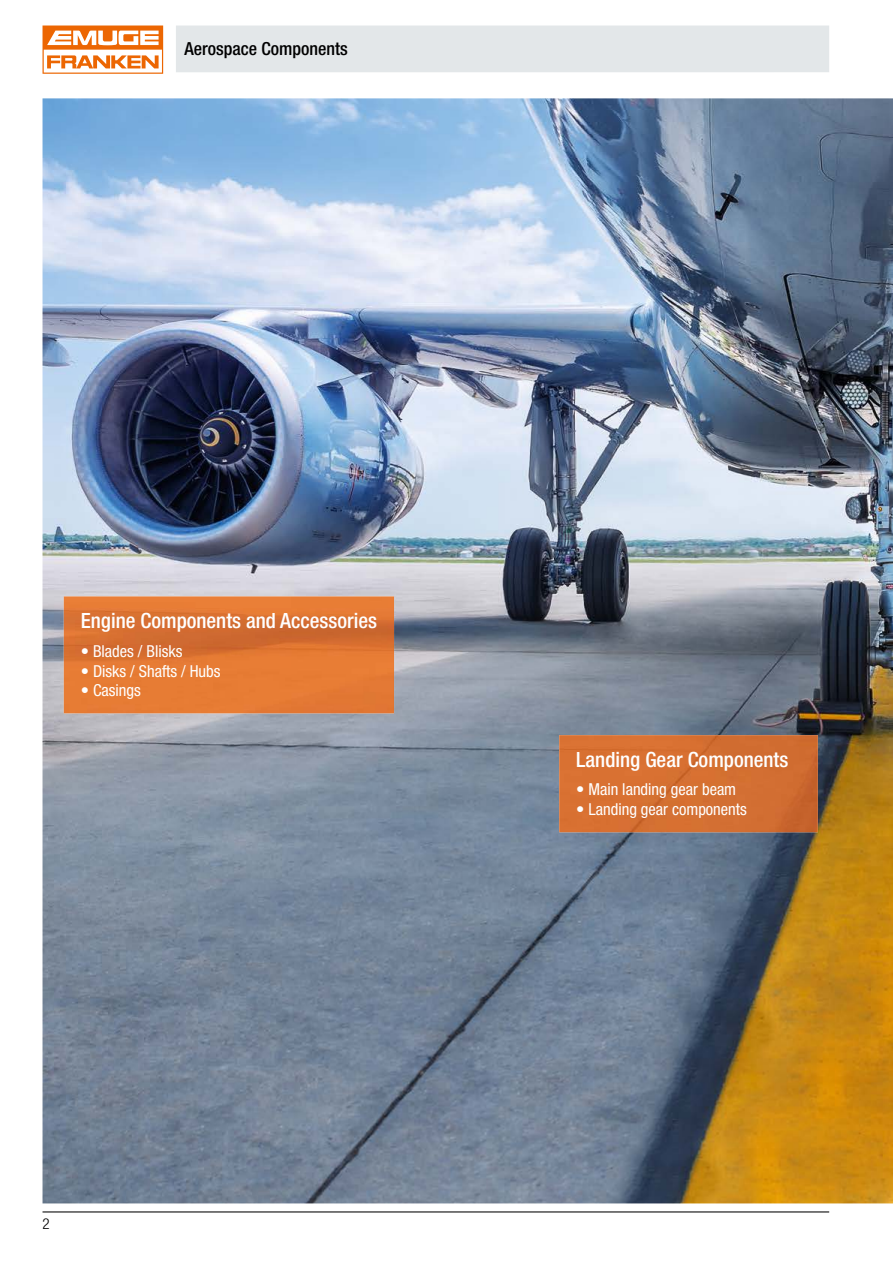
<style>
.page{position:relative;width:893px;height:1263px;background:#fff}
.page>*{position:absolute;margin:0;border:0;box-sizing:border-box;transform-origin:0 0}
.t1{font:500 condensed 21px "Helvetica Neue LT Pro";color:#fff}
.t2{font:500 condensed 18px "Helvetica Neue LT Pro";color:#000}
.t3{font:condensed 16.5px "Helvetica Neue LT Pro";color:#fff}
.t4{font:300 condensed 15px "Helvetica Neue LT Pro";color:#000}
</style>
<div class="page">
<div style="left:176px;top:26px;width:653px;height:46px;background:#e3e7e9"></div>
<svg style="left:43px;top:26px;width:120px;height:48px"></svg>
<hr style="left:43px;top:1211px;width:786px;height:1px;background:#000">
<img style="left:43px;top:98px;width:850px;height:1105px">
<img style="left:64px;top:596px;width:330px;height:117px">
<img style="left:559px;top:735px;width:259px;height:97px">
<p class="t2" style="left:184px;top:38px;width:165px">Aerospace Components</p>
<p class="t1" style="left:81px;top:608px;width:298px">Engine Components and Accessories</p>
<p class="t3" style="left:81px;top:641px;width:103px">• Blades / Blisks</p>
<p class="t3" style="left:81px;top:661px;width:141px">• Disks / Shafts / Hubs</p>
<p class="t3" style="left:81px;top:681px;width:62px">• Casings</p>
<p class="t4" style="left:43px;top:1215px;width:9px">2</p>
<p class="t1" style="left:576px;top:747px;width:214px">Landing Gear Components</p>
<p class="t3" style="left:576px;top:780px;width:162px">• Main landing gear beam</p>
<p class="t3" style="left:576px;top:800px;width:172px">• Landing gear components</p>
</div>
